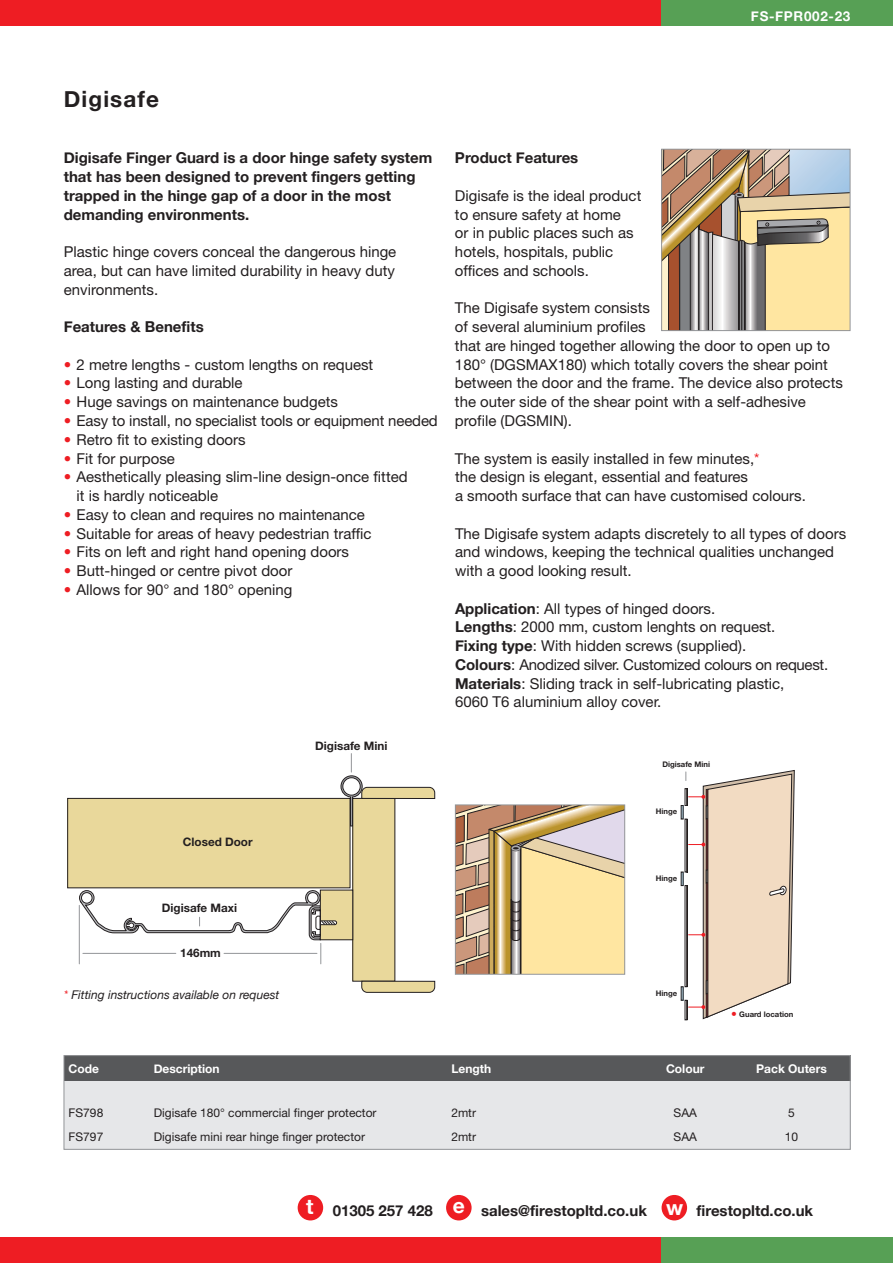
<style>
.page{position:relative;width:893px;height:1263px;background:#fff}
.page>*{position:absolute;margin:0;border:0;box-sizing:border-box;transform-origin:0 0}
.t1{font:700 22.5px "Helvetica Neue";letter-spacing:.05em;color:#231f20}
.t2{font:15px/18.8px "Helvetica Neue";color:#231f20}
.t3{font:700 15px/18.8px "Helvetica Neue";color:#231f20}
.t4{font:700 13.5px "Helvetica Neue";letter-spacing:.05em;color:#fff}
.t5{font:12px "Helvetica Neue";color:#231f20}
.t6{font:italic 12px "Helvetica Neue";color:#231f20}
.t7{font:700 12px "Helvetica Neue";color:#fff}
.t8{font:700 11.7px "Helvetica Neue";color:#231f20}
.t9{font:700 7.65px "Helvetica Neue";color:#231f20}
.s1{color:#ee1d23}
.s2{font-weight:700}
.s3{font-size:11.55px;color:#ee1d23}
.s4{font-size:21px;color:#fff}
</style>
<div class="page">
<div style="left:0;top:1237px;width:893px;height:26px;background:#ee1d23"></div>
<div style="left:661px;top:1237px;width:232px;height:26px;background:#57a055"></div>
<div style="left:0;top:0;width:893px;height:26px;background:#ee1d23"></div>
<div style="left:661px;top:0;width:232px;height:26px;background:#57a055"></div>
<div style="left:64px;top:1078px;width:786px;height:71px;background:#e6e7e9"></div>
<div style="left:64px;top:1056px;width:786px;height:25px;background:#57585a"></div>
<div style="left:64px;top:1055px;width:786px;height:94px;border:1px solid #939598"></div>
<div style="left:68px;top:798px;width:282px;height:90px;background:#e9d89b"></div>
<div style="left:67px;top:798px;width:284px;height:90px;border:1px solid #231f20"></div>
<div style="left:353px;top:798px;width:42px;height:183px;background:#e9d89b"></div>
<div style="left:352px;top:798px;width:43px;height:184px;border:1px solid #231f20"></div>
<svg style="left:340px;top:753px;width:95px;height:74px"></svg>
<svg style="left:361px;top:980px;width:74px;height:13px"></svg>
<div style="left:320px;top:890px;width:33px;height:50px;background:#e9d89b"></div>
<div style="left:320px;top:889px;width:33px;height:51px;border:1px solid #231f20"></div>
<svg style="left:79px;top:889px;width:259px;height:75px"></svg>
<svg style="left:663px;top:151px;width:185px;height:178px;background:#c1af92"></svg>
<div style="left:661px;top:149px;width:189px;height:182px;border:1px solid #939598"></div>
<svg style="left:457px;top:806px;width:166px;height:167px;background:#d8bd8f"></svg>
<div style="left:455px;top:804px;width:170px;height:171px;border:1px solid #939598"></div>
<div style="left:685px;top:1000px;width:2px;height:20px;border:1px solid #231f20"></div>
<svg style="left:681px;top:770px;width:113px;height:249px"></svg>
<div style="left:662px;top:1195px;width:25px;height:25px;background:#ee1d23;border-radius:50%"></div>
<div style="left:446px;top:1195px;width:26px;height:25px;background:#ee1d23;border-radius:50%"></div>
<div style="left:298px;top:1195px;width:25px;height:25px;background:#ee1d23;border-radius:50%"></div>
<p class="t4" style="left:751px;top:8px;width:101px">FS-FPR002-23</p>
<h1 class="t1" style="left:64px;top:85px;width:97px">Digisafe</h1>
<p class="t3" style="left:64px;top:148px;width:370px">Digisafe Finger Guard is a door hinge safety system that has been designed to prevent fingers getting trapped in the hinge gap of a door in the most demanding environments.</p>
<p class="t2" style="left:64px;top:244px;width:334px;text-align:justify">Plastic hinge covers conceal the dangerous hinge area, but can have limited durability in heavy duty environments.</p>
<p class="t3" style="left:64px;top:317px;width:142px">Features &amp; Benefits</p>
<p class="t2" style="left:64px;top:356px;width:311px"><span class="s1">•</span> 2 metre lengths - custom lengths on request</p>
<p class="t2" style="left:64px;top:375px;width:180px"><span class="s1">•</span> Long lasting and durable</p>
<p class="t2" style="left:64px;top:394px;width:276px"><span class="s1">•</span> Huge savings on maintenance budgets</p>
<p class="t2" style="left:64px;top:413px;width:376px"><span class="s1">•</span> Easy to install, no specialist tools or equipment needed</p>
<p class="t2" style="left:64px;top:431px;width:183px"><span class="s1">•</span> Retro fit to existing doors</p>
<p class="t2" style="left:64px;top:450px;width:113px"><span class="s1">•</span> Fit for purpose</p>
<p class="t2" style="left:77px;top:469px;width:333px;text-indent:-13px"><span class="s1">•</span> Aesthetically pleasing slim-line design-once fitted it is hardly noticeable</p>
<p class="t2" style="left:64px;top:506px;width:303px"><span class="s1">•</span> Easy to clean and requires no maintenance</p>
<p class="t2" style="left:64px;top:525px;width:309px"><span class="s1">•</span> Suitable for areas of heavy pedestrian traffic</p>
<p class="t2" style="left:64px;top:544px;width:287px"><span class="s1">•</span> Fits on left and right hand opening doors</p>
<p class="t2" style="left:64px;top:563px;width:230px"><span class="s1">•</span> Butt-hinged or centre pivot door</p>
<p class="t2" style="left:64px;top:581px;width:230px"><span class="s1">•</span> Allows for 90° and 180° opening</p>
<p class="t8" style="left:183px;top:838px;width:71px">Closed Door</p>
<p class="t8" style="left:162px;top:904px;width:77px">Digisafe Maxi</p>
<p class="t8" style="left:180px;top:949px;width:42px">146mm</p>
<p class="t6" style="left:64px;top:987px;width:217px"><span class="s1">*</span> Fitting instructions available on request</p>
<p class="t8" style="left:315px;top:742px;width:74px">Digisafe Mini</p>
<p class="t3" style="left:455px;top:148px;width:125px">Product Features</p>
<p class="t2" style="left:455px;top:188px;width:188px">Digisafe is the ideal product to ensure safety at home<br>or in public places such as hotels, hospitals, public offices and schools.</p>
<p class="t2" style="left:455px;top:300px;width:389px">The Digisafe system consists<br>of several aluminium profiles<br>that are hinged together allowing the door to open up to 180° (DGSMAX180) which totally covers the shear point between the door and the frame. The device also protects the outer side of the shear point with a self-adhesive profile (DGSMIN).</p>
<p class="t2" style="left:455px;top:450px;width:352px">The system is easily installed in few minutes,<span class="s1">*<br></span>the design is elegant, essential and features<br>a smooth surface that can have customised colours.</p>
<p class="t2" style="left:455px;top:525px;width:393px">The Digisafe system adapts discretely to all types of doors and windows, keeping the technical qualities unchanged with a good looking result.</p>
<p class="t2" style="left:455px;top:600px;width:375px"><span class="s2">Application</span>: All types of hinged doors.<br><span class="s2">Lengths</span>: 2000 mm, custom lenghts on request.<br><span class="s2">Fixing type</span>: With hidden screws (supplied).<br><span class="s2">Colours</span>: Anodized silver. Customized colours on request.<br><span class="s2">Materials</span>: Sliding track in self-lubricating plastic,<br>6060 T6 aluminium alloy cover.</p>
<p class="t9" style="left:662px;top:762px;width:49px">Digisafe Mini</p>
<p class="t9" style="left:656px;top:808px;width:23px">Hinge</p>
<p class="t9" style="left:656px;top:875px;width:23px">Hinge</p>
<p class="t9" style="left:656px;top:990px;width:23px">Hinge</p>
<p class="t9" style="left:731px;top:1011px;width:64px"><span class="s3">•</span> Guard location</p>
<p class="t7" style="left:69px;top:1062px;width:32px">Code</p>
<p class="t7" style="left:154px;top:1062px;width:67px">Description</p>
<p class="t7" style="left:451px;top:1062px;width:41px">Length</p>
<p class="t7" style="left:666px;top:1062px;width:40px">Colour</p>
<p class="t7" style="left:756px;top:1062px;width:72px">Pack Outers</p>
<p class="t5" style="left:69px;top:1108px;width:36px">FS798</p>
<p class="t5" style="left:154px;top:1108px;width:224px">Digisafe 180° commercial finger protector</p>
<p class="t5" style="left:451px;top:1108px;width:26px">2mtr</p>
<p class="t5" style="left:674px;top:1108px;width:25px">SAA</p>
<p class="t5" style="left:788px;top:1108px;width:8px">5</p>
<p class="t5" style="left:69px;top:1132px;width:36px">FS797</p>
<p class="t5" style="left:154px;top:1132px;width:213px">Digisafe mini rear hinge finger protector</p>
<p class="t5" style="left:451px;top:1132px;width:26px">2mtr</p>
<p class="t5" style="left:674px;top:1132px;width:25px">SAA</p>
<p class="t5" style="left:785px;top:1132px;width:15px">10</p>
<p class="t3" style="left:306px;top:1201px;width:508px"><span class="s4">t</span> 01305 257 428 <sup>e</sup> sales@firestopltd.co.uk <span class="s4">w</span> firestopltd.co.uk</p>
</div>
